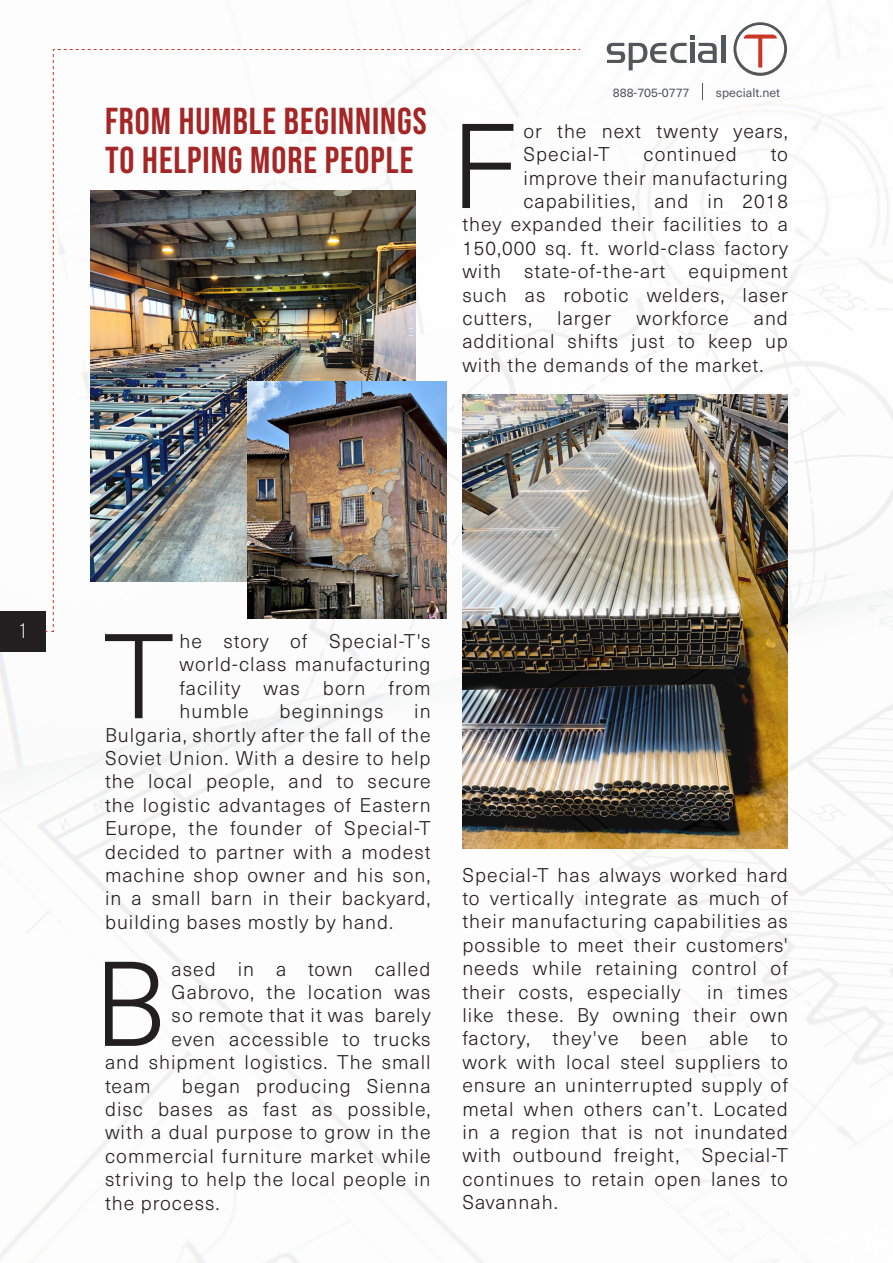
<style>
.page{position:relative;width:893px;height:1263px;background:#fff}
.page>*{position:absolute;margin:0;border:0;box-sizing:border-box;transform-origin:0 0}
.Left_Drop_Caps_3{font:300 118.05px "Neue Haas Unica W1 G";color:#231f20}
.Left{font:700 37.5px/39px "Bebas Neue Pro";letter-spacing:.025em;color:#a42625}
.t1{font:21px "Bebas Neue Pro";color:#fff}
.Left_Drop_Caps_3-2{font:300 19.5px/23.4px "Neue Haas Unica W1 G";letter-spacing:.05em;color:#231f20;text-align:justify}
.Left-2{font:300 19.5px/23.4px "Neue Haas Unica W1 G";letter-spacing:.05em;color:#231f20;text-align:justify}
.Center{font:12.3px "Neue Haas Unica W1 G";color:#525759}
</style>
<div class="page">
<img style="left:0;top:0;width:893px;height:1263px">
<hr style="left:721px;top:35px;width:4px;height:28px;background:#54575a">
<svg style="left:607px;top:35px;width:110px;height:35px"></svg>
<svg style="left:733px;top:22px;width:54px;height:54px"></svg>
<svg style="left:702px;top:84px;width:1px;height:16px"></svg>
<div style="left:0;top:611px;width:45px;height:41px;background:#231f20"></div>
<img style="left:45px;top:49px;width:536px;height:583px">
<p class="Left" style="left:105px;top:101px;width:323px">FROM HUMBLE BEGINNINGS<br>TO HELPING MORE PEOPLE</p>
<p class="Center" style="left:613px;top:83px;width:78px">888-705-0777</p>
<p class="Center" style="left:716px;top:83px;width:66px">specialt.net</p>
<p class="Left_Drop_Caps_3" style="left:450px;top:80px;width:69px">F</p>
<p class="Left_Drop_Caps_3-2" style="left:523px;top:118px;width:266px">or the next twenty years,<br>Special-T</p>
<p class="Left_Drop_Caps_3-2" style="left:643px;top:142px;width:95px">continued</p>
<p class="Left_Drop_Caps_3-2" style="left:771px;top:142px;width:19px">to</p>
<p class="Left_Drop_Caps_3-2" style="left:523px;top:165px;width:266px">improve their manufacturing</p>
<p class="Left_Drop_Caps_3-2" style="left:523px;top:188px;width:266px">capabilities, and in 2018</p>
<p class="Left_Drop_Caps_3-2" style="left:462px;top:212px;width:327px">they expanded their facilities to a</p>
<p class="Left_Drop_Caps_3-2" style="left:462px;top:235px;width:327px">150,000 sq. ft. world-class factory</p>
<p class="Left_Drop_Caps_3-2" style="left:462px;top:259px;width:327px">with state-of-the-art equipment</p>
<p class="Left_Drop_Caps_3-2" style="left:462px;top:282px;width:327px">such as robotic welders, laser</p>
<p class="Left_Drop_Caps_3-2" style="left:462px;top:305px;width:71px">cutters,</p>
<p class="Left_Drop_Caps_3-2" style="left:557px;top:305px;width:56px">larger</p>
<p class="Left_Drop_Caps_3-2" style="left:636px;top:305px;width:94px">workforce</p>
<p class="Left_Drop_Caps_3-2" style="left:462px;top:305px;width:327px;text-indent:291px">and additional shifts just to keep up with the demands of the market.</p>
<p class="t1" style="left:20px;top:619px;width:7px">1</p>
<p class="Left_Drop_Caps_3" style="left:104px;top:590px;width:71px">T</p>
<p class="Left_Drop_Caps_3-2" style="left:180px;top:628px;width:253px">he story of Special-T's world-class manufacturing facility was born from humble</p>
<p class="Left_Drop_Caps_3-2" style="left:105px;top:699px;width:327px;text-indent:309px">in Bulgaria, shortly after the fall of the Soviet Union. With a desire to help the local people, and to secure the logistic advantages of Eastern Europe, the founder of Special-T decided to partner with a modest machine shop owner and his son, in a small barn in their backyard, building bases mostly by hand.</p>
<p class="Left_Drop_Caps_3" style="left:93px;top:918px;width:74px">B</p>
<p class="Left_Drop_Caps_3-2" style="left:172px;top:956px;width:260px">ased in a town called</p>
<p class="Left_Drop_Caps_3-2" style="left:280px;top:699px;width:105px">beginnings</p>
<p class="Left_Drop_Caps_3-2" style="left:172px;top:979px;width:260px">Gabrovo, the location was</p>
<p class="Left_Drop_Caps_3-2" style="left:172px;top:1003px;width:260px">so remote that it was barely</p>
<p class="Left_Drop_Caps_3-2" style="left:172px;top:1026px;width:261px">even accessible to trucks</p>
<p class="Left_Drop_Caps_3-2" style="left:105px;top:1050px;width:327px">and shipment logistics. The small</p>
<p class="Left_Drop_Caps_3-2" style="left:105px;top:1073px;width:47px">team</p>
<p class="Left_Drop_Caps_3-2" style="left:105px;top:1073px;width:327px;text-indent:77px">began producing Sienna disc bases as fast as possible, with a dual purpose to grow in the commercial furniture market while striving to help the local people in the process.</p>
<p class="Left-2" style="left:462px;top:862px;width:327px">Special-T has always worked hard to vertically integrate as much of their manufacturing capabilities as possible to meet their customers' needs while retaining control of their costs, especially</p>
<p class="Left-2" style="left:462px;top:979px;width:327px;text-indent:245px">in times like these. By owning their own factory, they've been able to work with local steel suppliers to ensure an uninterrupted supply of metal when others can’t. Located in a region that is not inundated with outbound freight, Special-T continues to retain open lanes to Savannah.</p>
</div>
